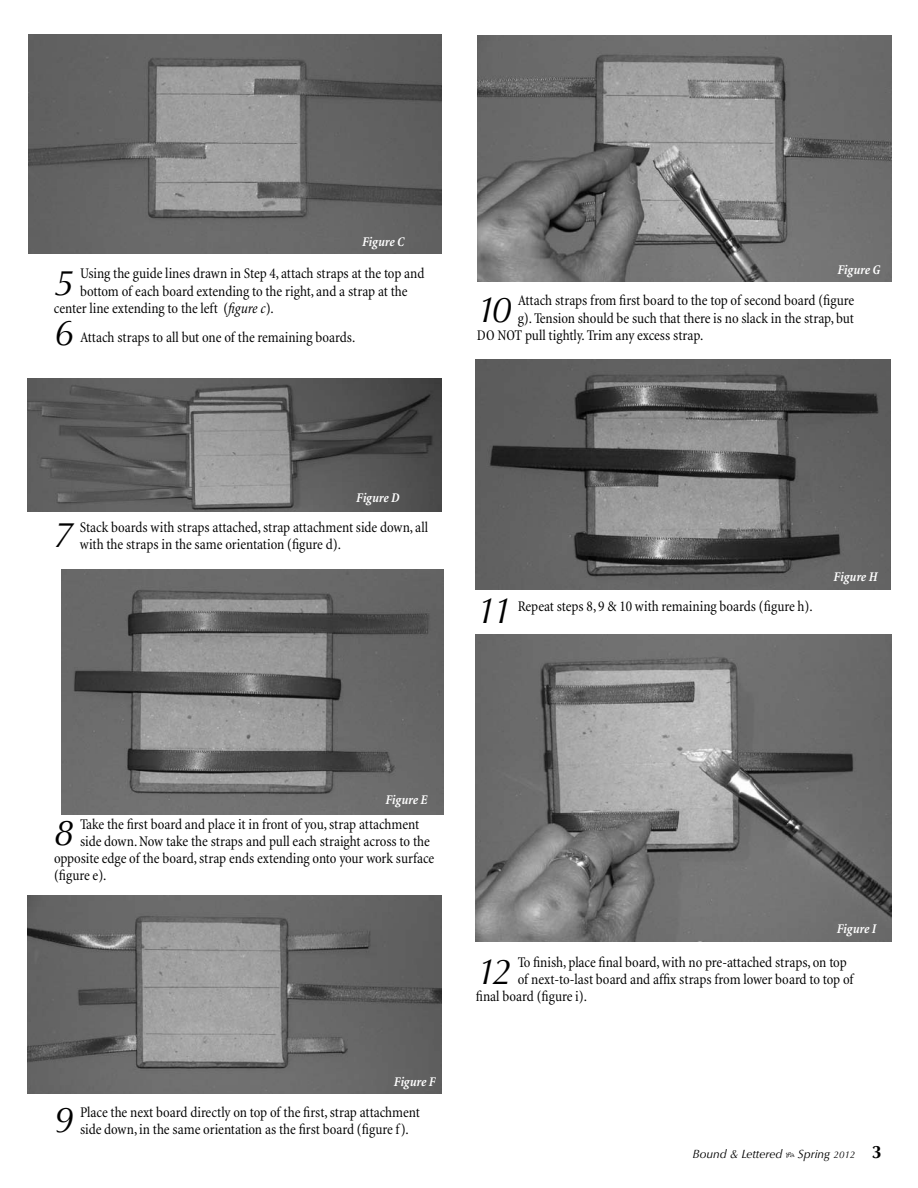
<style>
.page{position:relative;width:918px;height:1188px;background:#fff}
.page>*{position:absolute;margin:0;border:0;box-sizing:border-box;transform-origin:0 0}
.t1{font:italic 36px/50.7px "Optima";color:#000}
.t2{font:condensed 15px/17.2px "Minion";letter-spacing:-.005em;color:#000}
.t3{font:italic 700 condensed 13.5px "Minion";letter-spacing:-.01em;color:#fff}
.t4{font:italic 12px "Optima LT";color:#000}
.s1{font-style:italic}
.s2{font-size:9.75px}
.s3{font-weight:700;font-style:normal;font-size:18px}
</style>
<div class="page">
<img style="left:28px;top:34px;width:414px;height:219px">
<img style="left:27px;top:378px;width:415px;height:134px">
<img style="left:61px;top:569px;width:382px;height:246px">
<img style="left:27px;top:895px;width:415px;height:199px">
<img style="left:477px;top:36px;width:414px;height:245px">
<img style="left:476px;top:360px;width:415px;height:229px">
<img style="left:476px;top:634px;width:415px;height:308px">
<p class="t3" style="left:362px;top:235px;width:44px">Figure C</p>
<p class="t2" style="left:80px;top:265px;width:346px">Using the guide lines drawn in Step 4, attach straps at the top and</p>
<p class="t2" style="left:80px;top:283px;width:329px">bottom of each board extending to the right, and a strap at the</p>
<p class="t2" style="left:54px;top:300px;width:221px">center line extending to the left (<span class="s1">figure c</span>).</p>
<p class="t2" style="left:80px;top:329px;width:277px">Attach straps to all but one of the remaining boards.</p>
<h1 class="t1" style="left:54px;top:257px;width:22px">5<br>6</h1>
<p class="t3" style="left:838px;top:263px;width:45px">Figure G</p>
<p class="t2" style="left:518px;top:292px;width:338px">Attach straps from first board to the top of second board (figure</p>
<p class="t2" style="left:518px;top:310px;width:338px">g). Tension should be such that there is no slack in the strap, but</p>
<p class="t2" style="left:477px;top:327px;width:228px">DO NOT pull tightly. Trim any excess strap.</p>
<h1 class="t1" style="left:476px;top:284px;width:38px">10</h1>
<p class="t3" style="left:356px;top:491px;width:45px">Figure D</p>
<p class="t2" style="left:80px;top:519px;width:350px">Stack boards with straps attached, strap attachment side down, all with the straps in the same orientation (figure d).</p>
<h1 class="t1" style="left:54px;top:510px;width:22px">7</h1>
<h1 class="t1" style="left:476px;top:586px;width:38px">11</h1>
<p class="t2" style="left:518px;top:598px;width:297px">Repeat steps 8, 9 &amp; 10 with remaining boards (figure h).</p>
<p class="t3" style="left:834px;top:569px;width:45px">Figure H</p>
<p class="t3" style="left:385px;top:793px;width:44px">Figure E</p>
<p class="t2" style="left:80px;top:816px;width:341px">Take the first board and place it in front of you, strap attachment</p>
<p class="t2" style="left:80px;top:833px;width:351px">side down. Now take the straps and pull each straight across to the</p>
<p class="t2" style="left:54px;top:850px;width:382px">opposite edge of the board, strap ends extending onto your work surface</p>
<p class="t2" style="left:54px;top:867px;width:54px">(figure e).</p>
<h1 class="t1" style="left:54px;top:808px;width:22px">8</h1>
<p class="t3" style="left:394px;top:1075px;width:43px">Figure F</p>
<p class="t2" style="left:80px;top:1104px;width:341px">Place the next board directly on top of the first, strap attachment side down, in the same orientation as the first board (figure f).</p>
<h1 class="t1" style="left:54px;top:1095px;width:22px">9</h1>
<p class="t3" style="left:837px;top:921px;width:41px">Figure I</p>
<p class="t2" style="left:518px;top:954px;width:330px">To finish, place final board, with no pre-attached straps, on top</p>
<p class="t2" style="left:518px;top:971px;width:337px">of next-to-last board and affix straps from lower board to top of</p>
<p class="t2" style="left:476px;top:988px;width:113px">final board (figure i).</p>
<h1 class="t1" style="left:476px;top:947px;width:38px">12</h1>
<p class="t4" style="left:692px;top:1147px;width:91px">Bound &amp; Lettered</p>
<p class="t4" style="left:798px;top:1147px;width:86px">Spring <span class="s2">2012</span> <span class="s3">3</span></p>
</div>
